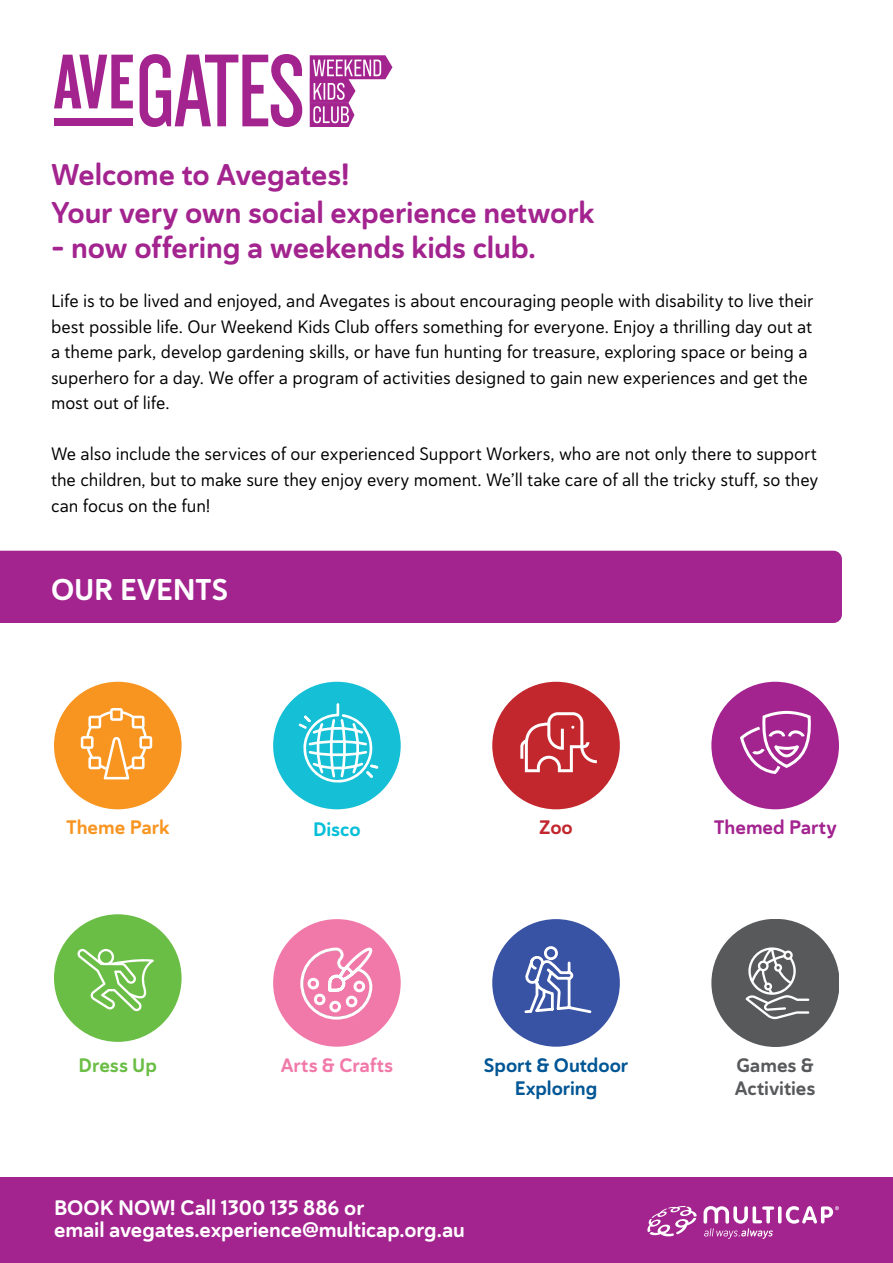
<style>
.page{position:relative;width:893px;height:1263px;background:#fff}
.page>*{position:absolute;margin:0;border:0;box-sizing:border-box;transform-origin:0 0}
.t1{font:30px/38.7px "Haboro Soft Nor Bol";letter-spacing:-.005em;color:#a3238f}
.t2{font:30px "Haboro Soft Nor Bol";letter-spacing:-.005em;color:#fff}
.t3{font:21px/22.5px "Haboro Soft Nor Bol";letter-spacing:-.005em;color:#fff}
.t4{font:19.5px/23.4px "Haboro Soft Nor Bol";color:#005695;text-align:center}
.t5{font:19.5px/23.4px "Haboro Soft Nor Bol";color:#58595b}
.t6{font:19.5px "Haboro Soft Nor Bol";letter-spacing:.005em;color:#f179a9}
.t7{font:19.5px "Haboro Soft Nor Bol";color:#a3238f}
.t8{font:19.5px "Haboro Soft Nor Bol";color:#f89521}
.t9{font:19.5px "Haboro Soft Nor Bol";color:#6abd45}
.t10{font:19.5px "Haboro Soft Nor Bol";letter-spacing:-.005em;color:#03bed7}
.t11{font:19.5px "Haboro Soft Nor Bol";color:#c2272e}
.t12{font:18px/25.5px "Haboro Soft Nor Reg";letter-spacing:-.005em;color:#000}
</style>
<div class="page">
<div style="left:273px;top:682px;width:128px;height:127px;background:#15bfd5;border-radius:50%"></div>
<svg style="left:299px;top:703px;width:79px;height:80px"></svg>
<div style="left:0;top:1178px;width:893px;height:85px;background:#a3238f"></div>
<div style="left:54px;top:118px;width:79px;height:8px;background:#a3238f"></div>
<svg style="left:54px;top:55px;width:79px;height:53px"></svg>
<svg style="left:310px;top:55px;width:82px;height:72px"></svg>
<svg style="left:140px;top:54px;width:163px;height:73px"></svg>
<div style="left:0;top:551px;width:842px;height:72px;background:#a3238f"></div>
<svg style="left:647px;top:1206px;width:50px;height:30px"></svg>
<svg style="left:778px;top:1206px;width:4px;height:17px"></svg>
<svg style="left:786px;top:1206px;width:53px;height:18px"></svg>
<svg style="left:704px;top:1206px;width:70px;height:33px"></svg>
<div style="left:273px;top:919px;width:128px;height:128px;background:#f179a9;border-radius:50%"></div>
<svg style="left:300px;top:947px;width:73px;height:73px"></svg>
<div style="left:711px;top:682px;width:128px;height:127px;background:#a3238f;border-radius:50%"></div>
<svg style="left:740px;top:710px;width:71px;height:64px"></svg>
<div style="left:492px;top:919px;width:128px;height:128px;background:#3953a4;border-radius:50%"></div>
<svg style="left:524px;top:946px;width:68px;height:68px"></svg>
<div style="left:54px;top:914px;width:128px;height:128px;background:#6abd45;border-radius:50%"></div>
<svg style="left:77px;top:948px;width:77px;height:63px"></svg>
<div style="left:711px;top:919px;width:128px;height:128px;background:#58595b;border-radius:50%"></div>
<svg style="left:746px;top:947px;width:63px;height:72px"></svg>
<div style="left:54px;top:682px;width:128px;height:127px;background:#f89521;border-radius:50%"></div>
<svg style="left:81px;top:708px;width:71px;height:71px"></svg>
<div style="left:492px;top:682px;width:128px;height:127px;background:#c2272e;border-radius:50%"></div>
<svg style="left:520px;top:712px;width:77px;height:60px"></svg>
<h1 class="t1" style="left:51px;top:155px;width:545px">Welcome to Avegates!<br>Your very own social experience network</h1>
<h1 class="t1" style="left:51px;top:228px;width:486px">- now offering a weekends kids club.</h1>
<p class="t12" style="left:51px;top:288px;width:764px">Life is to be lived and enjoyed, and Avegates is about encouraging people with disability to live their best possible life. Our Weekend Kids Club offers something for everyone. Enjoy a thrilling day out at a theme park, develop gardening skills, or have fun hunting for treasure, exploring space or being a superhero for a day. We offer a program of activities designed to gain new experiences and get the most out of life.</p>
<p class="t12" style="left:51px;top:441px;width:769px;text-align:justify">We also include the services of our experienced Support Workers, who are not only there to support the children, but to make sure they enjoy every moment. We’ll take care of all the tricky stuff, so they can focus on the fun!</p>
<h1 class="t2" style="left:51px;top:569px;width:179px">OUR EVENTS</h1>
<p class="t8" style="left:66px;top:815px;width:105px">Theme Park</p>
<p class="t10" style="left:313px;top:816px;width:49px">Disco</p>
<p class="t11" style="left:539px;top:815px;width:35px">Zoo</p>
<p class="t7" style="left:714px;top:815px;width:124px">Themed Party</p>
<p class="t9" style="left:79px;top:1052px;width:80px">Dress Up</p>
<p class="t6" style="left:281px;top:1052px;width:114px">Arts &amp; Crafts</p>
<p class="t4" style="left:484px;top:1053px;width:146px">Sport &amp; Outdoor<br>Exploring</p>
<p class="t3" style="left:54px;top:1196px;width:412px">BOOK NOW! Call 1300 135 886 or<br>email avegates.experience@multicap.org.au</p>
<p class="t5" style="left:735px;top:1053px;width:82px">Games &amp;<br>Activities</p>
</div>
